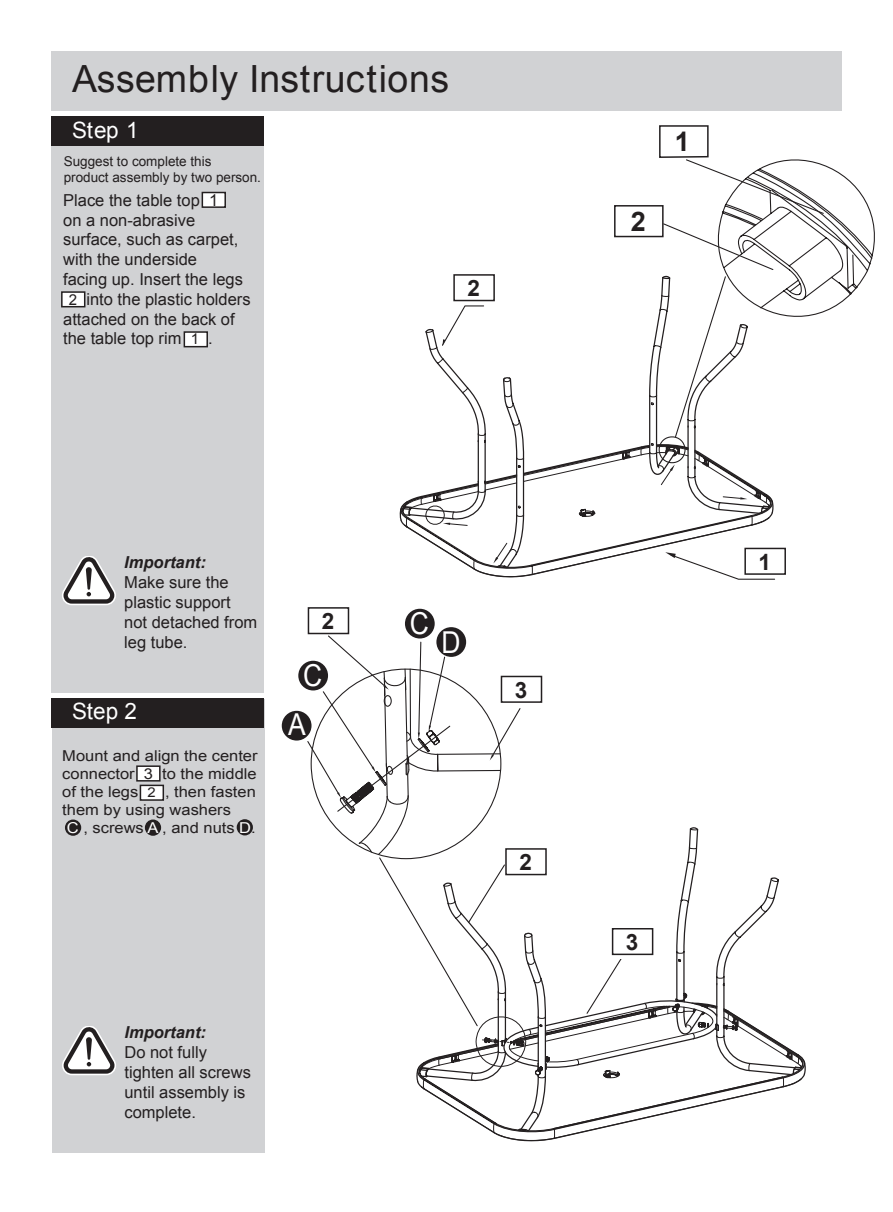
<style>
.page{position:relative;width:893px;height:1212px;background:#fff}
.page>*{position:absolute;margin:0;border:0;box-sizing:border-box;transform-origin:0 0}
.t1{font:37.5px "Arial";letter-spacing:.01em;color:#231f20}
.t2{font:30.15px "Arial";color:#fff;scale:.88 1}
.t3{font:700 27px "Arial";color:#231f20}
.t4{font:22.5px "Arial";letter-spacing:-.01em;color:#fff}
.t5{font:700 22.5px "Arial";color:#231f20}
.t6{font:16.5px/19.8px "Arial";color:#231f20}
.t7{font:italic 700 16.5px "Arial";color:#231f20}
.t8{font:15px "Arial";color:#231f20;scale:1.1 1}
.t9{font:13.5px/16.2px "Arial";color:#231f20}
.s1{font-size:15px}
.s2{font-size:13.5px}
.s3{color:#fff}
</style>
<div class="page">
<div style="left:51px;top:51px;width:791px;height:60px;background:#d1d2d4"></div>
<div style="left:52px;top:699px;width:213px;height:453px;background:#d1d2d4"></div>
<div style="left:51px;top:118px;width:213px;height:575px;background:#d1d2d4"></div>
<div style="left:51px;top:116px;width:213px;height:30px;background:#231f20"></div>
<div style="left:51px;top:698px;width:213px;height:30px;background:#231f20"></div>
<svg style="left:62px;top:1026px;width:54px;height:50px"></svg>
<svg style="left:825px;top:165px;width:50px;height:147px"></svg>
<div style="left:202px;top:192px;width:24px;height:16px;background:#fff;border:2px solid #231f20"></div>
<div style="left:184px;top:331px;width:24px;height:16px;background:#fff;border:2px solid #231f20"></div>
<div style="left:136px;top:765px;width:25px;height:16px;background:#fff;border:2px solid #231f20"></div>
<div style="left:61px;top:291px;width:24px;height:16px;background:#fff;border:2px solid #231f20"></div>
<div style="left:237px;top:819px;width:16px;height:16px;background:#231f20;border-radius:50%"></div>
<div style="left:282px;top:711px;width:29px;height:29px;background:#231f20;border-radius:50%"></div>
<div style="left:298px;top:661px;width:30px;height:29px;background:#231f20;border-radius:50%"></div>
<div style="left:65px;top:819px;width:16px;height:17px;background:#231f20;border-radius:50%"></div>
<div style="left:145px;top:819px;width:16px;height:17px;background:#231f20;border-radius:50%"></div>
<div style="left:140px;top:785px;width:24px;height:16px;background:#fff;border:2px solid #231f20"></div>
<svg style="left:62px;top:556px;width:54px;height:49px"></svg>
<svg style="left:306px;top:125px;width:519px;height:1017px"></svg>
<div style="left:611px;top:916px;width:60px;height:42px;background:#fff"></div>
<div style="left:612px;top:928px;width:41px;height:27px;border:2px solid #231f20"></div>
<h1 class="t1" style="left:72px;top:54px;width:378px">Assembly Instructions</h1>
<h3 class="t4" style="left:72px;top:115px;width:68px">Step 1</h3>
<p class="t9" style="left:64px;top:153px;width:199px">Suggest to complete this<br>product assembly by two person.</p>
<p class="t6" style="left:63px;top:190px;width:157px">Place the table top 1</p>
<p class="t6" style="left:63px;top:210px;width:134px">on a non-abrasive</p>
<p class="t6" style="left:63px;top:230px;width:177px">surface, such as carpet,</p>
<p class="t6" style="left:63px;top:250px;width:135px">with the underside</p>
<p class="t6" style="left:63px;top:269px;width:181px">facing up. Insert the legs</p>
<p class="t6" style="left:69px;top:289px;width:183px"><span class="s1">2</span> into the plastic holders</p>
<p class="t6" style="left:63px;top:309px;width:173px">attached on the back of</p>
<p class="t6" style="left:63px;top:329px;width:151px">the table top rim <span class="s1">1</span> .</p>
<h3 class="t5" style="left:467px;top:273px;width:14px">2</h3>
<p class="t7" style="left:124px;top:551px;width:83px">Important:</p>
<p class="t6" style="left:124px;top:573px;width:134px">Make sure the plastic support not detached from leg tube.</p>
<h3 class="t4" style="left:72px;top:697px;width:66px">Step 2</h3>
<p class="t8" style="left:62px;top:746px;width:179px">Mount and align the center</p>
<p class="t8" style="left:62px;top:764px;width:178px">connector 3 to the middle</p>
<p class="t8" style="left:62px;top:782px;width:177px">of the legs <span class="s2">2</span> , then fasten</p>
<p class="t8" style="left:62px;top:800px;width:155px">them by using washers</p>
<p class="t8" style="left:67px;top:818px;width:173px"><span class="s3">C</span> , screws <span class="s3">A</span> , and nuts <span class="s3">D</span>.</p>
<h3 class="t5" style="left:322px;top:606px;width:14px">2</h3>
<h2 class="t2" style="left:303px;top:656px;width:23px">C</h2>
<h2 class="t2" style="left:288px;top:704px;width:22px">A</h2>
<p class="t7" style="left:124px;top:1021px;width:83px">Important:</p>
<p class="t6" style="left:124px;top:1043px;width:128px">Do not fully tighten all screws until assembly is complete.</p>
<h2 class="t2" style="left:410px;top:604px;width:23px">C</h2>
<h2 class="t2" style="left:441px;top:622px;width:23px">D</h2>
<h3 class="t5" style="left:515px;top:675px;width:14px">3</h3>
<h3 class="t5" style="left:519px;top:847px;width:14px">2</h3>
<h3 class="t3" style="left:631px;top:204px;width:17px">2</h3>
<h3 class="t3" style="left:675px;top:124px;width:17px">1</h3>
<h3 class="t5" style="left:758px;top:547px;width:14px">1</h3>
<h3 class="t5" style="left:626px;top:927px;width:14px">3</h3>
</div>
